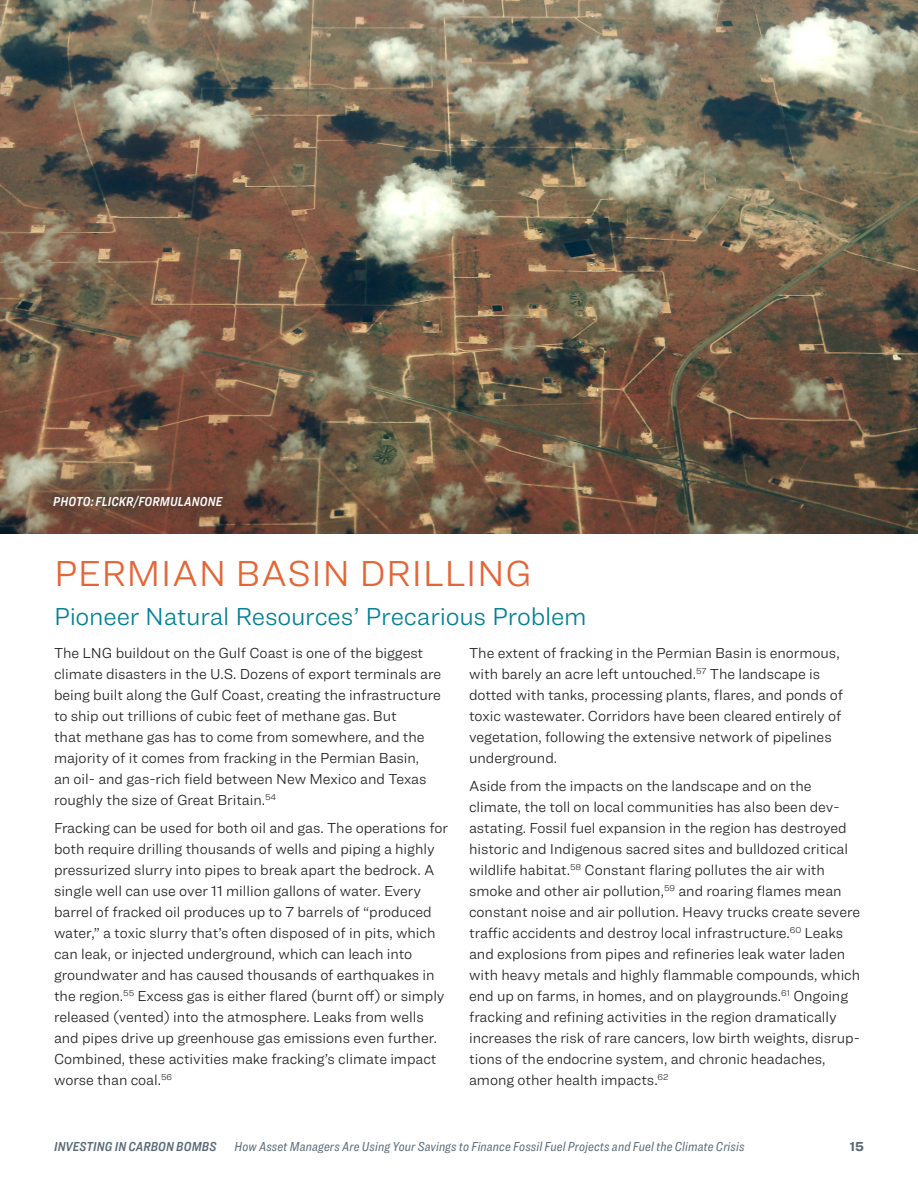
<style>
.page{position:relative;width:918px;height:1188px;background:#fff}
.page>*{position:absolute;margin:0;border:0;box-sizing:border-box;transform-origin:0 0}
.Section_Begin__no___TOC{font:300 37.5px "Ringside";letter-spacing:.01em;color:#e56535}
._2020_First_level__No___TOC{font:300 25.5px "Ringside";letter-spacing:-.01em;color:#008195}
._2020_Body{font:300 15px/21px "Ringside";letter-spacing:-.005em;color:#231f20}
.t1{font:italic 13.5px "Ringside Condensed";letter-spacing:.01em;color:#586876}
._2020_Body-2{font:13.5px "Ringside Condensed Semi Ital";letter-spacing:.01em;color:#fff}
.t2{font:13.5px "Ringside Condensed Semi Ital";letter-spacing:.01em;color:#586876}
.t3{font:700 13.5px "Ringside";color:#586876}
</style>
<div class="page">
<img style="left:0;top:0;width:918px;height:533px">
<div style="left:42px;top:485px;width:193px;height:36px;background:#231f20;opacity:.75"></div>
<p class="_2020_Body-2" style="left:53px;top:492px;width:171px">PHOTO: FLICKR/FORMULANONE</p>
<p class="Section_Begin__no___TOC" style="left:54px;top:547px;width:479px">PERMIAN BASIN DRILLING</p>
<p class="_2020_First_level__No___TOC" style="left:54px;top:598px;width:534px">Pioneer Natural Resources’ Precarious Problem</p>
<p class="_2020_Body" style="left:54px;top:642px;width:389px">The LNG buildout on the Gulf Coast is one of the biggest climate disasters in the U.S. Dozens of export terminals are being built along the Gulf Coast, creating the infrastructure to ship out trillions of cubic feet of methane gas. But<br>that methane gas has to come from somewhere, and the majority of it comes from fracking in the Permian Basin,<br>an oil- and gas-rich field between New Mexico and Texas roughly the size of Great Britain.<sup>54</sup></p>
<p class="_2020_Body" style="left:54px;top:817px;width:396px">Fracking can be used for both oil and gas. The operations for both require drilling thousands of wells and piping a highly pressurized slurry into pipes to break apart the bedrock. A single well can use over 11 million gallons of water. Every barrel of fracked oil produces up to 7 barrels of “produced water,” a toxic slurry that’s often disposed of in pits, which can leak, or injected underground, which can leach into groundwater and has caused thousands of earthquakes in the region.<sup>55</sup> Excess gas is either flared (burnt off) or simply released (vented) into the atmosphere. Leaks from wells and pipes drive up greenhouse gas emissions even further.<br>Combined, these activities make fracking’s climate impact worse than coal.<sup>56</sup></p>
<p class="_2020_Body" style="left:469px;top:642px;width:375px">The extent of fracking in the Permian Basin is enormous, with barely an acre left untouched.<sup>57</sup> The landscape is dotted with tanks, processing plants, flares, and ponds of toxic wastewater. Corridors have been cleared entirely of vegetation, following the extensive network of pipelines underground.</p>
<p class="_2020_Body" style="left:469px;top:775px;width:393px">Aside from the impacts on the landscape and on the climate, the toll on local communities has also been dev&shy;astating. Fossil fuel expansion in the region has destroyed historic and Indigenous sacred sites and bulldozed critical wildlife habitat.<sup>58</sup> Constant flaring pollutes the air with smoke and other air pollution,<sup>59</sup> and roaring flames mean constant noise and air pollution. Heavy trucks create severe traffic accidents and destroy local infrastructure.<sup>60</sup> Leaks and explosions from pipes and refineries leak water laden with heavy metals and highly flammable compounds, which end up on farms, in homes, and on playgrounds.<sup>61</sup> Ongoing fracking and refining activities in the region dramatically increases the risk of rare cancers, low birth weights, disrup&shy;tions of the endocrine system, and chronic headaches, among other health impacts.<sup>62</sup></p>
<p class="t2" style="left:54px;top:1137px;width:164px">INVESTING IN CARBON BOMBS</p>
<p class="t1" style="left:234px;top:1137px;width:511px">How Asset Managers Are Using Your Savings to Finance Fossil Fuel Projects and Fuel the Climate Crisis</p>
<p class="t3" style="left:850px;top:1136px;width:16px">15</p>
</div>
